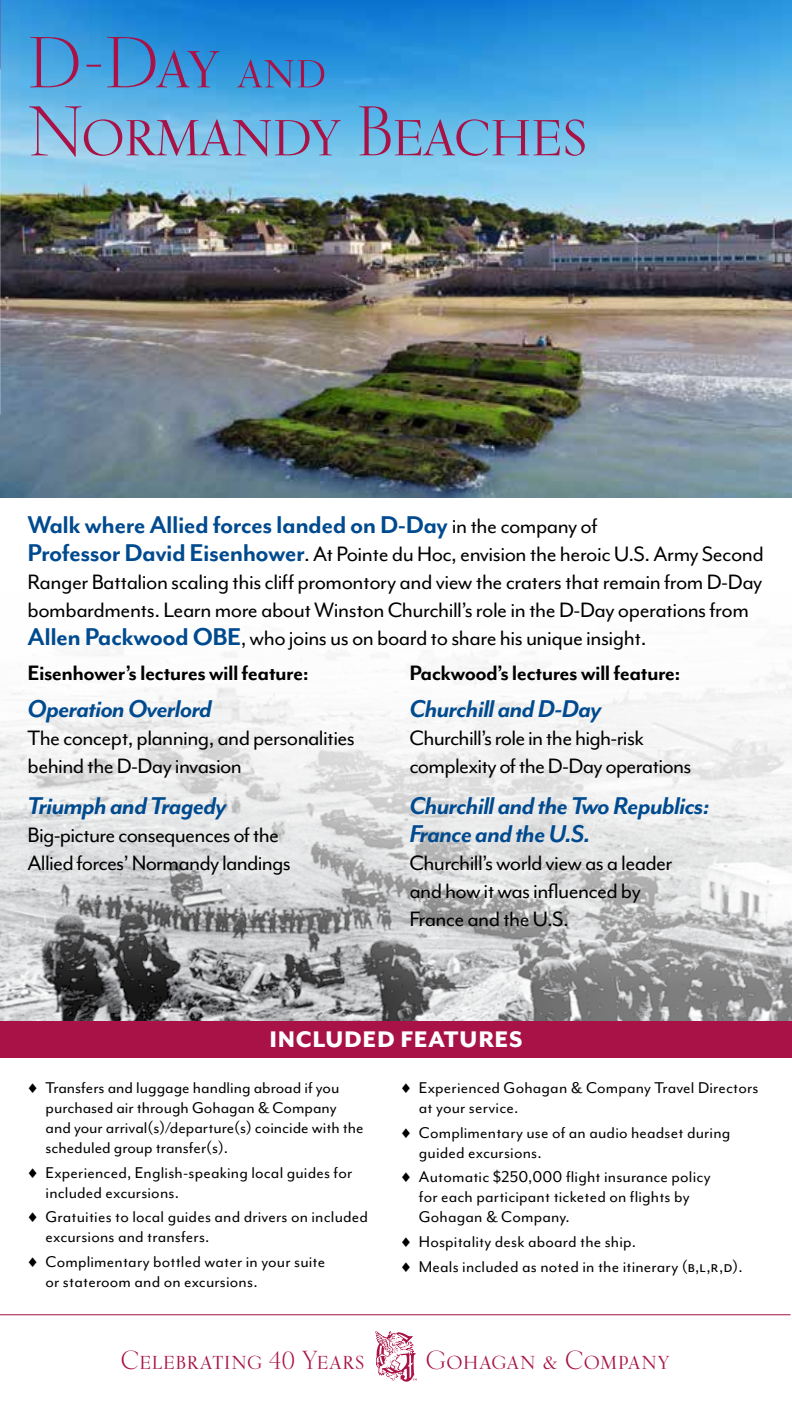
<style>
.page{position:relative;width:792px;height:1404px;background:#fff}
.page>*{position:absolute;margin:0;border:0;box-sizing:border-box;transform-origin:0 0}
.t1{font:72px "Kumlien Pro";color:#a81246}
.t2{font:70px "Kumlien Pro";letter-spacing:-.03em;color:#a81246}
.t3{font:italic 700 28px/28px "Mr Eaves Mod OT";letter-spacing:-.025em;color:#004a8f}
.t4{font:700 28px "Mr Eaves Mod OT";letter-spacing:-.02em;color:#004a8f}
.t5{font:26px "Kumlien Pro";color:#a81246}
.t6{font:800 26px "Mr Eaves Mod OT";letter-spacing:.025em;color:#fff}
.t7{font:24px/28px "Mr Eaves Mod OT";letter-spacing:-.025em;color:#000}
.t8{font:700 24px "Mr Eaves Mod OT";letter-spacing:-.025em;color:#000}
.t9{font:18px/20px "Mr Eaves Mod OT";letter-spacing:.01em;color:#000}
.s1{font-size:54px}
.s2{font-weight:400;font-size:24px;color:#000}
.s3{font-weight:700;font-size:28px;color:#004a8f}
</style>
<div class="page">
<img style="left:0;top:645px;width:792px;height:376px">
<img style="left:0;top:0;width:792px;height:498px">
<img style="left:791px;top:0;width:1px;height:343px">
<div style="left:0;top:1021px;width:792px;height:36px;background:#a81246"></div>
<svg style="left:375px;top:1331px;width:42px;height:51px"></svg>
<hr style="left:0;top:1314px;width:791px;height:1px;background:#a81246">
<h1 class="t1" style="left:27px;top:19px;width:301px">D-Day <span class="s1">and</span></h1>
<h2 class="t2" style="left:27px;top:89px;width:563px">Normandy Beaches</h2>
<h3 class="t4" style="left:28px;top:509px;width:571px">Walk where Allied forces landed on D-Day <span class="s2">in the company of</span></h3>
<p class="t7" style="left:28px;top:540px;width:738px"><span class="s3">Professor David Eisenhower</span>. At Pointe du Hoc, envision the heroic U.S. Army Second Ranger Battalion scaling this cliff promontory and view the craters that remain from D-Day bombardments. Learn more about Winston Churchill’s role in the D-Day operations from <span class="s3">Allen Packwood OBE</span>, who joins us on board to share his unique insight.</p>
<h3 class="t8" style="left:28px;top:659px;width:283px">Eisenhower’s lectures will feature:</h3>
<h3 class="t3" style="left:28px;top:694px;width:186px">Operation Overlord</h3>
<h3 class="t7" style="left:28px;top:724px;width:329px">The concept, planning, and personalities behind the D-Day invasion</h3>
<h3 class="t3" style="left:28px;top:791px;width:201px">Triumph and Tragedy</h3>
<h3 class="t7" style="left:28px;top:821px;width:265px">Big-picture consequences of the<br>Allied forces’ Normandy landings</h3>
<h3 class="t8" style="left:409px;top:659px;width:273px">Packwood’s lectures will feature:</h3>
<h3 class="t3" style="left:409px;top:694px;width:194px">Churchill and D-Day</h3>
<h3 class="t7" style="left:409px;top:724px;width:284px">Churchill’s role in the high‑risk complexity of the D-Day operations</h3>
<h3 class="t3" style="left:409px;top:791px;width:302px">Churchill and the Two Republics:<br>France and the U.S.</h3>
<h3 class="t7" style="left:409px;top:849px;width:265px">Churchill’s world view as a leader and how it was influenced by<br>France and the U.S.</h3>
<h3 class="t6" style="left:270px;top:1024px;width:254px">INCLUDED FEATURES</h3>
<p class="t9" style="left:46px;top:1078px;width:320px;text-indent:-18px">♦ Transfers and luggage handling abroad if you purchased air through Gohagan &amp; Company and your arrival(s)/departure(s) coincide with the scheduled group transfer(s).</p>
<p class="t9" style="left:46px;top:1162px;width:308px;text-indent:-18px">♦ Experienced, English-speaking local guides for included excursions.</p>
<p class="t9" style="left:46px;top:1207px;width:324px;text-indent:-18px">♦ Gratuities to local guides and drivers on included excursions and transfers.</p>
<p class="t9" style="left:46px;top:1252px;width:281px;text-indent:-18px">♦ Complimentary bottled water in your suite or stateroom and on excursions.</p>
<p class="t9" style="left:419px;top:1078px;width:341px;text-indent:-18px">♦ Experienced Gohagan &amp; Company Travel Directors at your service.</p>
<p class="t9" style="left:419px;top:1122px;width:313px;text-indent:-18px">♦ Complimentary use of an audio headset during guided excursions.</p>
<p class="t9" style="left:419px;top:1167px;width:293px;text-indent:-18px">♦ Automatic $250,000 flight insurance policy for each participant ticketed on flights by<br>Gohagan &amp; Company.</p>
<p class="t9" style="left:401px;top:1229px;width:343px;line-height:24.6px">♦ Hospitality desk aboard the ship.<br>♦ Meals included as noted in the itinerary (b,l,r,d).</p>
<h3 class="t5" style="left:121px;top:1344px;width:246px">Celebrating 40 Years</h3>
<h3 class="t5" style="left:425px;top:1344px;width:246px">Gohagan &amp; Company</h3>
</div>
